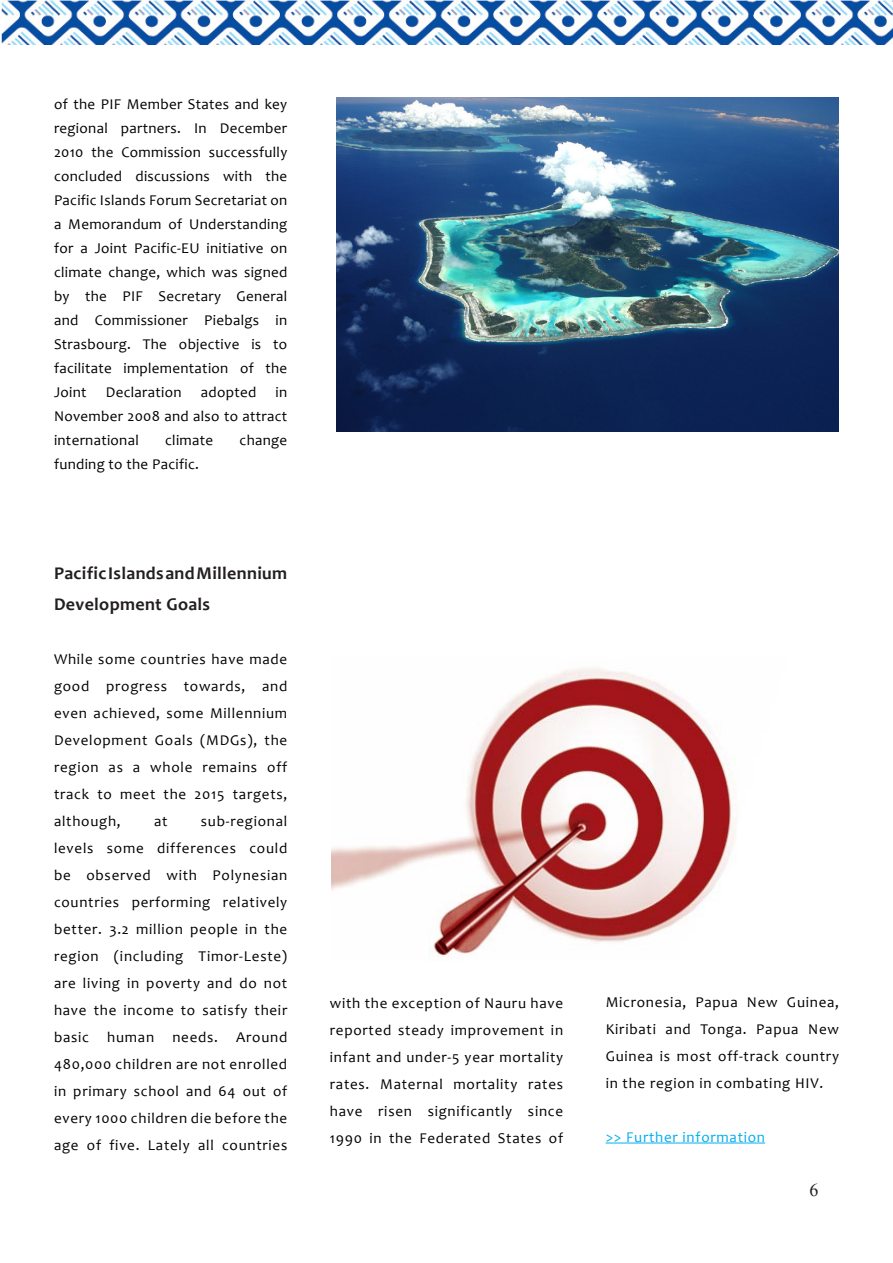
<style>
.page{position:relative;width:893px;height:1263px;background:#fff}
.page>*{position:absolute;margin:0;border:0;box-sizing:border-box;transform-origin:0 0}
.t1{font:700 18px/31.5px "Candara";letter-spacing:.02em;color:#231f20}
.t2{font:18px "Times New Roman";color:#231f20}
.t3{font:15px/27px "Candara";letter-spacing:.05em;color:#000;text-align:justify}
.t4{font:15px "Candara";letter-spacing:.02em;color:#000}
.t5{font:15px "Candara";letter-spacing:.05em;color:#00aeef}
</style>
<div class="page">
<img style="left:1px;top:0;width:892px;height:44px">
<img style="left:336px;top:98px;width:503px;height:334px">
<img style="left:332px;top:667px;width:405px;height:291px">
<hr style="left:606px;top:1143px;width:159px;height:1px;background:#00aeef">
<p class="t3" style="left:54px;top:92px;width:235px;line-height:24px">of the PIF Member States and key regional partners. In December 2010 the Commission successfully concluded discussions with the Pacific Islands Forum Secretariat on a Memorandum of Understanding for a Joint Pacific-EU initiative on climate change, which was signed by the PIF Secretary General and Commissioner Piebalgs in Strasbourg. The objective is to facilitate implementation of the Joint</p>
<p class="t4" style="left:106px;top:383px;width:77px">Declaration</p>
<p class="t4" style="left:201px;top:383px;width:57px">adopted</p>
<p class="t3" style="left:54px;top:380px;width:235px;line-height:24px;text-indent:222px">in November 2008 and also to attract international</p>
<p class="t4" style="left:165px;top:431px;width:50px">climate</p>
<p class="t3" style="left:240px;top:426px;width:49px">change</p>
<p class="t4" style="left:54px;top:455px;width:146px">funding to the Pacific.</p>
<p class="t1" style="left:54px;top:557px;width:235px">Pacific Islands and Millennium<br>Development Goals</p>
<p class="t3" style="left:54px;top:646px;width:235px">While some countries have made good progress towards, and even achieved, some Millennium Development Goals (MDGs), the region as a whole remains off track to meet the 2015 targets, although,</p>
<p class="t3" style="left:54px;top:808px;width:235px;text-indent:147px">sub-regional levels some differences could be observed with Polynesian countries performing relatively better. 3.2 million people in the region (including Timor-Leste) are living in poverty and do not have the income to satisfy their basic human needs. Around 480,000 children are not enrolled in primary school and 64 out of every 1000 children die before the age of five. Lately all countries</p>
<p class="t3" style="left:154px;top:808px;width:15px">at</p>
<p class="t3" style="left:330px;top:989px;width:235px">with the exception of Nauru have reported steady improvement in infant and under-5 year mortality rates. Maternal mortality rates have risen significantly since 1990 in the Federated States of</p>
<p class="t3" style="left:606px;top:989px;width:235px">Micronesia, Papua New Guinea, Kiribati and Tonga. Papua New Guinea is most off-track country in the region in combating HIV.</p>
<p class="t5" style="left:606px;top:1128px;width:161px">&gt;&gt; Further information</p>
<p class="t2" style="left:809px;top:1178px;width:10px">6</p>
</div>
